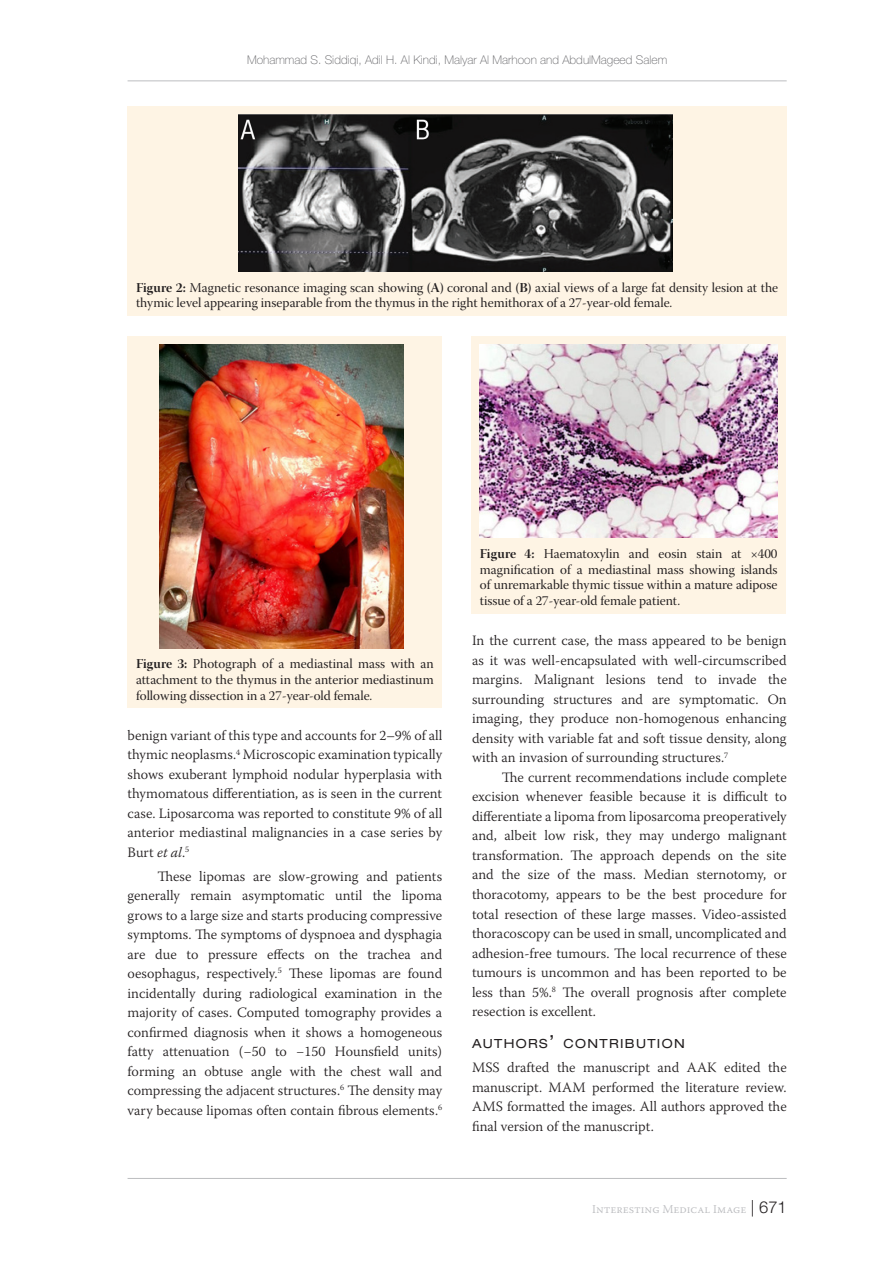
<style>
.page{position:relative;width:893px;height:1263px;background:#fff}
.page>*{position:absolute;margin:0;border:0;box-sizing:border-box;transform-origin:0 0}
.Text_Para_2{font:300 14.25px/19.5px "Warnock Pro";color:#231f20;text-align:justify}
.Text_Para_1{font:300 14.25px/19.5px "Warnock Pro";color:#231f20;text-align:justify}
.Figures{font:13.5px/15.8px "Warnock Pro Subh";color:#231f20;text-align:justify}
.Heading2{font:expanded 12.6px "Helvetica Neue LT Pro";letter-spacing:.105em;color:#231f20}
.t1{font:100 12px "Helvetica Neue LT Pro";color:#636366}
.t2{font:300 12px "Warnock Pro";color:#bcbdc0}
.s1{font-family:"Warnock Pro Bold Disp"}
.s2{font-style:italic}
.s3{font-size:18px}
.s4{font-family:"Helvetica Neue LT Pro";font-size:16.5px;color:#231f20}
</style>
<div class="page">
<hr style="left:128px;top:81px;width:659px;height:1px;background:#bcbdc0">
<hr style="left:128px;top:1178px;width:659px;height:1px;background:#bcbdc0">
<div style="left:128px;top:106px;width:659px;height:210px;background:#fef4e4"></div>
<img style="left:238px;top:115px;width:434px;height:157px">
<div style="left:128px;top:336px;width:314px;height:372px;background:#fef4e4"></div>
<img style="left:160px;top:345px;width:244px;height:303px">
<div style="left:471px;top:336px;width:315px;height:278px;background:#fef4e4"></div>
<img style="left:480px;top:345px;width:297px;height:193px">
<p class="t1" style="left:247px;top:53px;width:422px">Mohammad S. Siddiqi, Adil H. Al Kindi, Malyar Al Marhoon and AbdulMageed Salem</p>
<p class="Figures" style="left:136px;top:281px;width:644px"><span class="s1">Figure 2:</span> Magnetic resonance imaging scan showing <span class="s1">(A)</span> coronal and <span class="s1">(B)</span> axial views of a large fat density lesion at the thymic level appearing inseparable from the thymus in the right hemithorax of a 27-year-old female.</p>
<p class="Figures" style="left:136px;top:657px;width:299px"><span class="s1">Figure 3:</span> Photograph of a mediastinal mass with an attachment to the thymus in the anterior mediastinum following dissection in a 27-year-old female.</p>
<p class="Text_Para_1" style="left:128px;top:725px;width:316px">benign variant of this type and accounts for 2–9% of all thymic neoplasms.<sup>4</sup> Microscopic examination typically shows exuberant lymphoid nodular hyperplasia with thymomatous differentiation, as is seen in the current case. Liposarcoma was reported to constitute 9% of all anterior mediastinal malignancies in a case series by Burt <span class="s2">et al</span>.<sup>5</sup></p>
<p class="Text_Para_2" style="left:128px;top:866px;width:316px;text-indent:30px">These lipomas are slow-growing and patients generally remain asymptomatic until the lipoma grows to a large size and starts producing compressive symptoms. The symptoms of dyspnoea and dysphagia are due to pressure effects on the trachea and oesophagus, respectively.<sup>5</sup> These lipomas are found incidentally during radiological examination in the majority of cases. Computed tomography provides a confirmed diagnosis when it shows a homogeneous fatty attenuation (−50 to −150 Hounsfield units) forming an obtuse angle with the chest wall and compressing the adjacent structures.<sup>6</sup> The density may vary because lipomas often contain fibrous elements.<sup>6</sup></p>
<p class="Figures" style="left:480px;top:547px;width:299px"><span class="s1">Figure 4:</span> Haematoxylin and eosin stain at ×400 magnification of a mediastinal mass showing islands of unremarkable thymic tissue within a mature adipose tissue of a 27-year-old female patient.</p>
<p class="Text_Para_2" style="left:472px;top:631px;width:316px">In the current case, the mass appeared to be benign as it was well-encapsulated with well-circumscribed margins. Malignant lesions tend to invade the surrounding structures and are symptomatic. On imaging, they produce non-homogenous enhancing density with variable fat and soft tissue density, along with an invasion of surrounding structures.<sup>7</sup></p>
<p class="Text_Para_2" style="left:472px;top:767px;width:316px;text-indent:30px">The current recommendations include complete excision whenever feasible because it is difficult to differentiate a lipoma from liposarcoma preoperatively and, albeit low risk, they may undergo malignant transformation. The approach depends on the site and the size of the mass. Median sternotomy, or thoracotomy, appears to be the best procedure for total resection of these large masses. Video-assisted thoracoscopy can be used in small, uncomplicated and adhesion-free tumours. The local recurrence of these tumours is uncommon and has been reported to be less than 5%.<sup>8</sup> The overall prognosis after complete resection is excellent.</p>
<p class="Heading2" style="left:472px;top:1036px;width:214px">AUTHORS<span class="s3">’</span> CONTRIBUTION</p>
<p class="Text_Para_1" style="left:472px;top:1057px;width:316px">MSS drafted the manuscript and AAK edited the manuscript. MAM performed the literature review.<br>AMS formatted the images. All authors approved the final version of the manuscript.</p>
<p class="t2" style="left:592px;top:1201px;width:196px">Interesting Medical Image <span class="s4">| 671</span></p>
</div>
